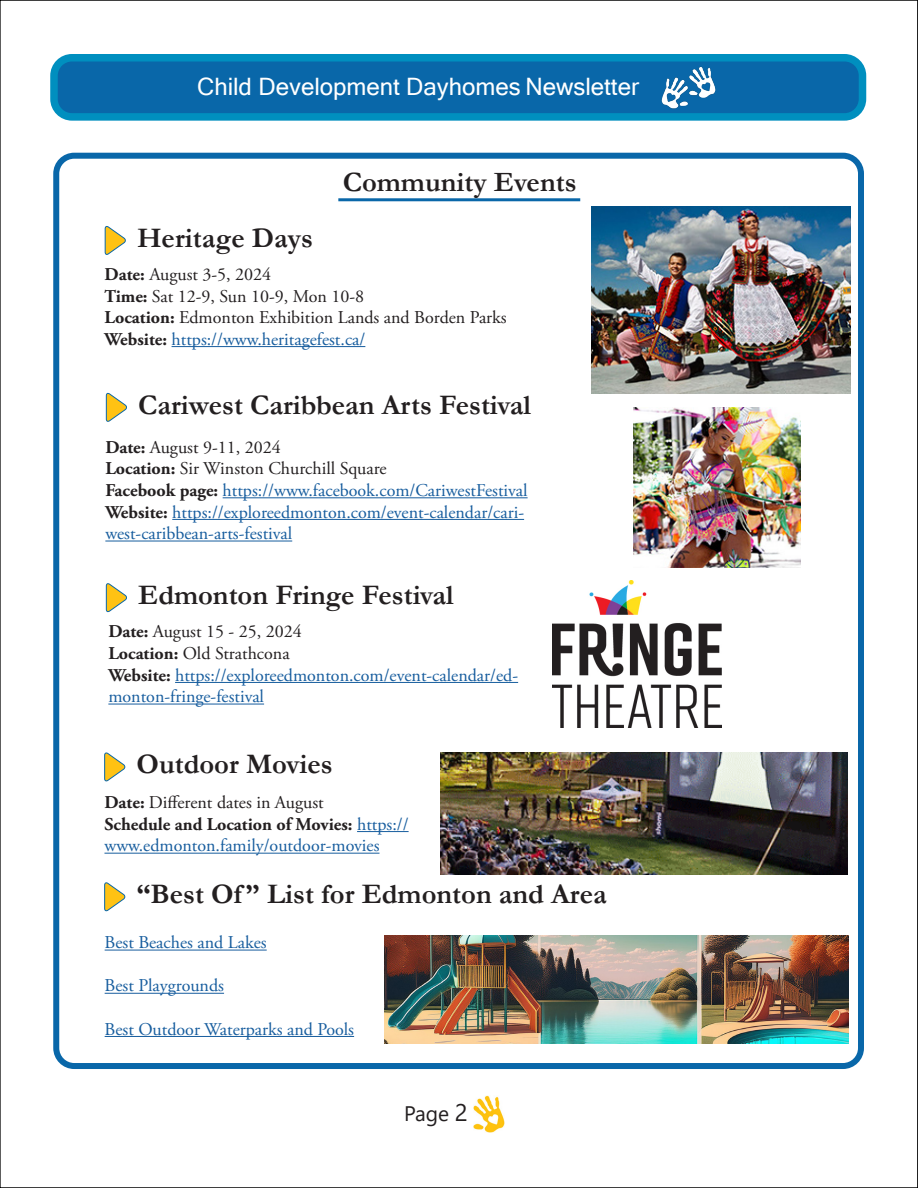
<style>
.page{position:relative;width:918px;height:1188px;background:#fff}
.page>*{position:absolute;margin:0;border:0;box-sizing:border-box;transform-origin:0 0}
.t1{font:700 28.5px "Garamond";color:#231f20}
.t2{font:700 28.2px "Garamond";color:#231f20}
.t3{font:24px "Microsoft Sans Serif";color:#fff}
.t4{font:21px "Segoe UI";color:#231f20}
.t5{font:18px/21.6px "Adobe Garamond Pro";color:#175d9e}
.t6{font:18px "Adobe Garamond Pro";color:#231f20}
.s1{font-weight:700}
.s2{font-weight:700;color:#231f20}
.s3{font-size:24px}
</style>
<div class="page">
<div style="left:54px;top:58px;width:808px;height:59px;background:#0967a9;border-radius:18px"></div>
<div style="left:50px;top:54px;width:816px;height:67px;border:8px solid #008fbf;border-radius:18px"></div>
<img style="left:661px;top:67px;width:55px;height:42px">
<hr style="left:338px;top:198px;width:242px;height:3px;background:#0967a9">
<svg style="left:105px;top:226px;width:21px;height:29px"></svg>
<svg style="left:106px;top:392px;width:21px;height:30px"></svg>
<hr style="left:172px;top:346px;width:193px;height:1px;background:#175d9e">
<svg style="left:106px;top:583px;width:21px;height:29px"></svg>
<hr style="left:175px;top:682px;width:343px;height:1px;background:#175d9e">
<hr style="left:108px;top:704px;width:156px;height:1px;background:#175d9e">
<hr style="left:223px;top:497px;width:305px;height:1px;background:#175d9e">
<hr style="left:172px;top:519px;width:352px;height:1px;background:#175d9e">
<hr style="left:105px;top:541px;width:187px;height:1px;background:#175d9e">
<svg style="left:104px;top:752px;width:21px;height:30px"></svg>
<img style="left:592px;top:206px;width:258px;height:188px">
<img style="left:634px;top:407px;width:166px;height:161px">
<img style="left:553px;top:580px;width:168px;height:148px">
<hr style="left:357px;top:831px;width:52px;height:1px;background:#175d9e">
<hr style="left:104px;top:853px;width:276px;height:1px;background:#175d9e">
<img style="left:441px;top:753px;width:407px;height:122px">
<svg style="left:104px;top:882px;width:21px;height:29px"></svg>
<hr style="left:105px;top:950px;width:162px;height:1px;background:#175d9e">
<hr style="left:105px;top:993px;width:119px;height:1px;background:#175d9e">
<hr style="left:105px;top:1036px;width:249px;height:1px;background:#175d9e">
<img style="left:384px;top:935px;width:465px;height:109px">
<div style="left:53px;top:153px;width:811px;height:916px;border:6px solid #0967a9;border-radius:18px"></div>
<img style="left:473px;top:1096px;width:32px;height:36px">
<svg style="left:917px;top:0;width:1px;height:1188px"></svg>
<p class="t3" style="left:197px;top:71px;width:443px">Child Development Dayhomes Newsletter</p>
<p class="t1" style="left:137px;top:219px;width:177px">Heritage Days</p>
<p class="t2" style="left:343px;top:163px;width:235px">Community Events</p>
<p class="t6" style="left:105px;top:263px;width:168px"><span class="s1">Date:</span> August 3-5, 2024</p>
<p class="t6" style="left:105px;top:285px;width:261px"><span class="s1">Time:</span> Sat 12-9, Sun 10-9, Mon 10-8</p>
<p class="t6" style="left:105px;top:307px;width:404px"><span class="s1">Location:</span> Edmonton Exhibition Lands and Borden Parks</p>
<p class="t5" style="left:105px;top:329px;width:262px"><span class="s2">Website:</span> https://www.heritagefest.ca/</p>
<p class="t1" style="left:138px;top:386px;width:394px">Cariwest Caribbean Arts Festival</p>
<p class="t6" style="left:105px;top:436px;width:177px"><span class="s1">Date:</span> August 9-11, 2024</p>
<p class="t6" style="left:105px;top:458px;width:283px"><span class="s1">Location:</span> Sir Winston Churchill Square</p>
<p class="t5" style="left:105px;top:480px;width:424px"><span class="s2">Facebook page:</span> https://www.facebook.com/CariwestFestival</p>
<p class="t5" style="left:105px;top:502px;width:420px"><span class="s2">Website:</span> https://exploreedmonton.com/event-calendar/cari&shy;west-caribbean-arts-festival</p>
<p class="t1" style="left:138px;top:576px;width:317px">Edmonton Fringe Festival</p>
<p class="t6" style="left:108px;top:621px;width:195px"><span class="s1">Date:</span> August 15 - 25, 2024</p>
<p class="t6" style="left:108px;top:643px;width:183px"><span class="s1">Location:</span> Old Strathcona</p>
<p class="t5" style="left:108px;top:665px;width:411px"><span class="s2">Website:</span> https://exploreedmonton.com/event-calendar/ed&shy;monton-fringe-festival</p>
<p class="t1" style="left:136px;top:745px;width:198px">Outdoor Movies</p>
<p class="t6" style="left:104px;top:792px;width:221px"><span class="s1">Date:</span> Different dates in August</p>
<p class="t5" style="left:104px;top:814px;width:306px"><span class="s2">Schedule and Location of Movies:</span> https:// www.edmonton.family/outdoor-movies</p>
<p class="t1" style="left:136px;top:875px;width:472px">“Best Of ” List for Edmonton and Area</p>
<p class="t5" style="left:105px;top:932px;width:164px">Best Beaches and Lakes</p>
<p class="t5" style="left:105px;top:976px;width:121px">Best Playgrounds</p>
<p class="t5" style="left:105px;top:1019px;width:251px">Best Outdoor Waterparks and Pools</p>
<p class="t4" style="left:404px;top:1094px;width:65px">Page <span class="s3">2</span></p>
</div>
